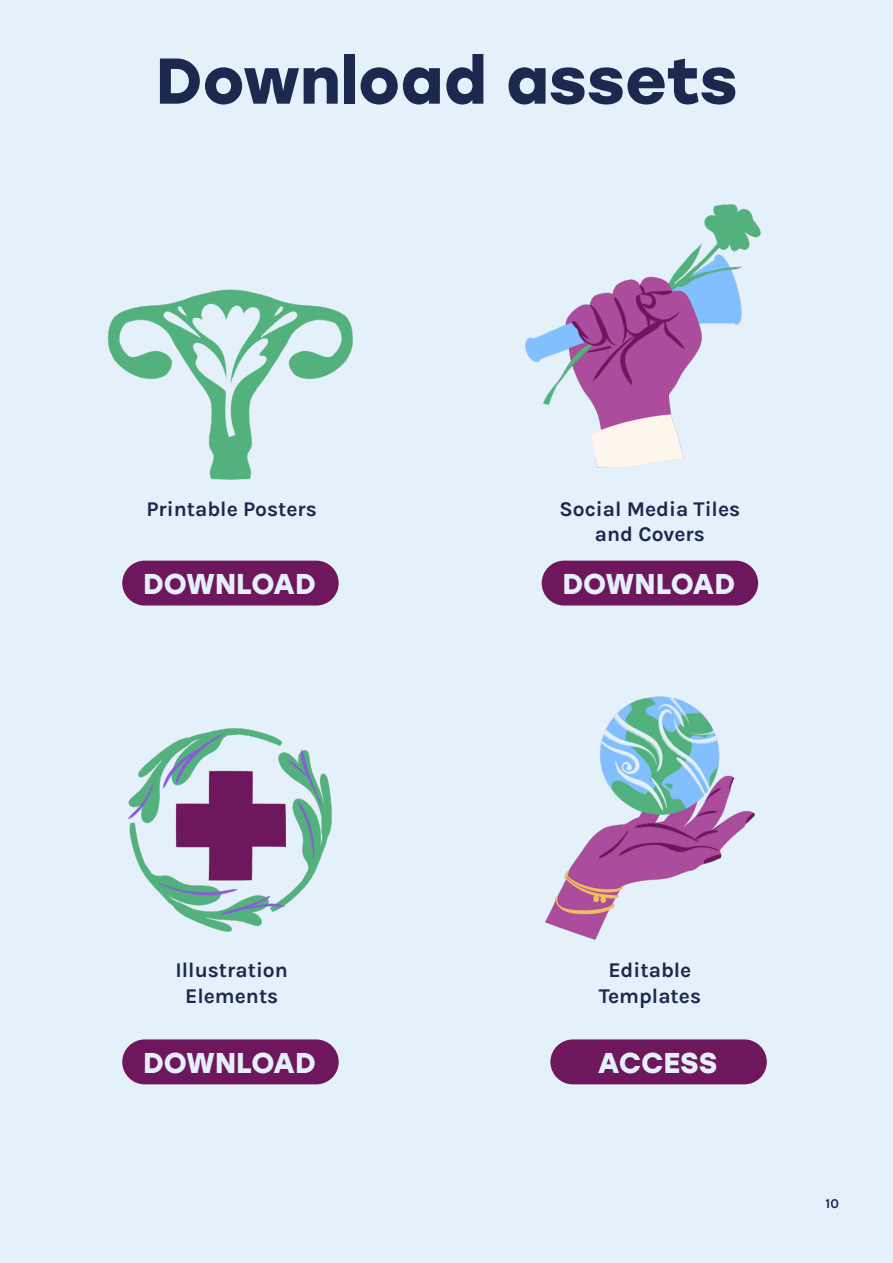
<style>
.page{position:relative;width:893px;height:1263px;background:#e5f1fa}
.page>*{position:absolute;margin:0;border:0;box-sizing:border-box;transform-origin:0 0}
.t1{font:700 64.5px "Stolzl";color:#1c294f}
.t2{font:700 28.5px "Stolzl";color:#e5f1fa}
.t3{font:700 21px/25.2px "Karla";color:#1c294f;text-align:center}
.t4{font:700 13.5px "Karla";color:#1c294f}
</style>
<div class="page">
<img style="left:109px;top:289px;width:243px;height:191px">
<img style="left:129px;top:729px;width:203px;height:202px">
<img style="left:525px;top:204px;width:236px;height:264px">
<img style="left:545px;top:696px;width:210px;height:244px">
<div style="left:122px;top:561px;width:217px;height:44px;background:#6e175d;border-radius:22px"></div>
<div style="left:122px;top:1039px;width:217px;height:45px;background:#6e175d;border-radius:22px"></div>
<div style="left:550px;top:1039px;width:217px;height:45px;background:#6e175d;border-radius:22px"></div>
<div style="left:542px;top:561px;width:216px;height:44px;background:#6e175d;border-radius:22px"></div>
<p class="t1" style="left:155px;top:34px;width:584px">Download assets</p>
<p class="t3" style="left:146px;top:496px;width:172px">Printable Posters</p>
<p class="t2" style="left:143px;top:563px;width:174px">DOWNLOAD</p>
<p class="t3" style="left:559px;top:496px;width:182px">Social Media Tiles</p>
<p class="t3" style="left:595px;top:521px;width:112px">and Covers</p>
<p class="t2" style="left:562px;top:563px;width:174px">DOWNLOAD</p>
<p class="t3" style="left:176px;top:957px;width:114px">Illustration</p>
<p class="t3" style="left:185px;top:982px;width:95px">Elements</p>
<p class="t3" style="left:599px;top:957px;width:104px">Editable<br>Templates</p>
<p class="t2" style="left:143px;top:1042px;width:174px">DOWNLOAD</p>
<p class="t2" style="left:598px;top:1042px;width:121px">ACCESS</p>
<p class="t4" style="left:826px;top:1194px;width:15px">10</p>
</div>
